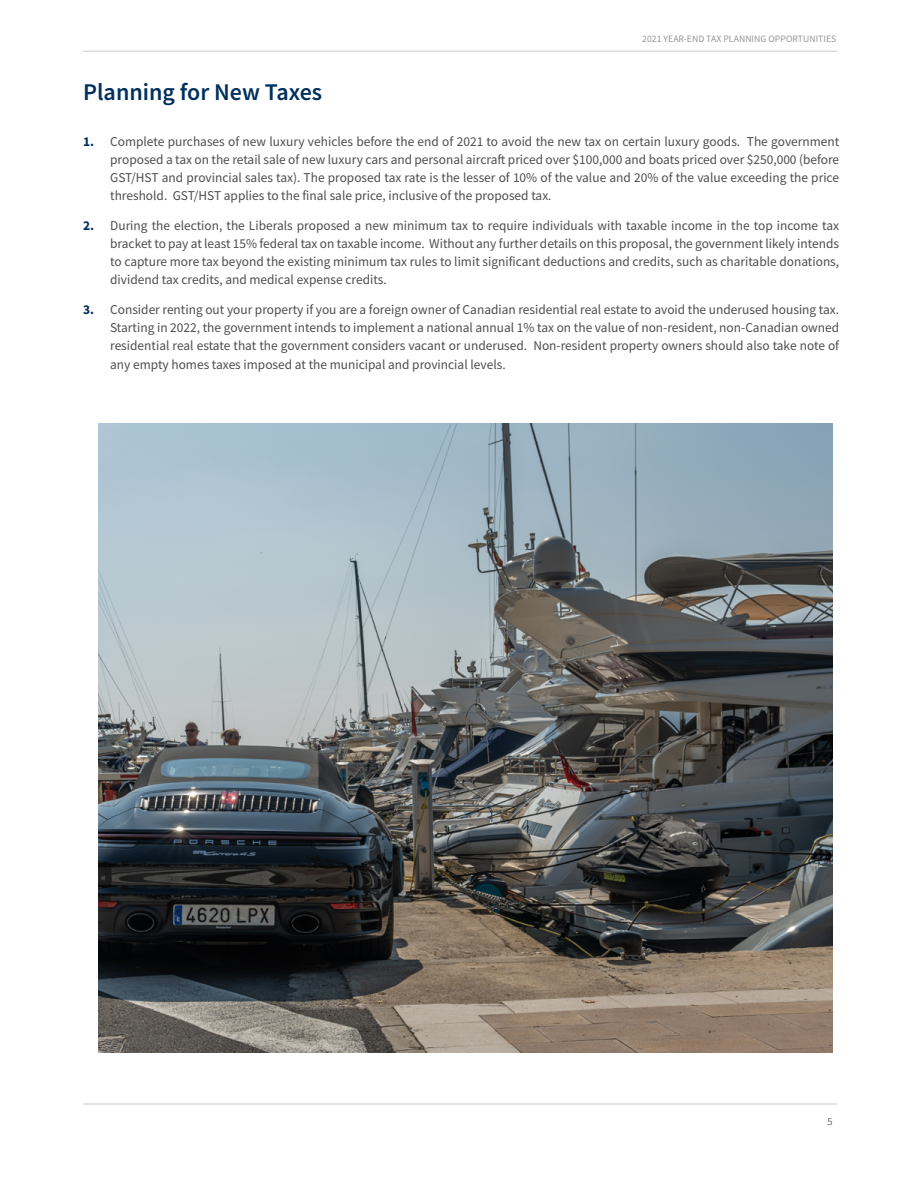
<style>
.page{position:relative;width:918px;height:1188px;background:#fff}
.page>*{position:absolute;margin:0;border:0;box-sizing:border-box;transform-origin:0 0}
.t1{font:600 24px "Source Sans Pro";color:#00305e}
.t2{font:13.5px/18px "Source Sans Pro";color:#4d4d4f;text-align:justify}
.t3{font:300 10.5px "Source Sans Pro";color:#0b0a0b}
.t4{font:9.75px "Source Sans Pro";color:#949699}
.s1{font-weight:700;color:#00305e}
</style>
<div class="page">
<hr style="left:83px;top:1104px;width:754px;height:1px;background:#c7c9cb">
<hr style="left:83px;top:51px;width:754px;height:1px;background:#c7c9cb">
<img style="left:98px;top:423px;width:734px;height:630px">
<p class="t4" style="left:642px;top:33px;width:196px">2021 YEAR-END TAX PLANNING OPPORTUNITIES</p>
<h1 class="t1" style="left:83px;top:76px;width:241px">Planning for New Taxes</h1>
<p class="t2" style="left:110px;top:132px;width:731px;text-indent:-27px"><span class="s1">1.</span> Complete purchases of new luxury vehicles before the end of 2021 to avoid the new tax on certain luxury goods. The government proposed a tax on the retail sale of new luxury cars and personal aircraft priced over $100,000 and boats priced over $250,000 (before GST/HST and provincial sales tax). The proposed tax rate is the lesser of 10% of the value and 20% of the value exceeding the price threshold. GST/HST applies to the final sale price, inclusive of the proposed tax.</p>
<p class="t2" style="left:110px;top:216px;width:731px;text-indent:-27px"><span class="s1">2.</span> During the election, the Liberals proposed a new minimum tax to require individuals with taxable income in the top income tax bracket to pay at least 15% federal tax on taxable income. Without any further details on this proposal, the government likely intends to capture more tax beyond the existing minimum tax rules to limit significant deductions and credits, such as charitable donations, dividend tax credits, and medical expense credits.</p>
<p class="t2" style="left:110px;top:300px;width:731px;text-indent:-27px"><span class="s1">3.</span> Consider renting out your property if you are a foreign owner of Canadian residential real estate to avoid the underused housing tax.<br>Starting in 2022, the government intends to implement a national annual 1% tax on the value of non-resident, non-Canadian owned residential real estate that the government considers vacant or underused. Non-resident property owners should also take note of</p>
<p class="t2" style="left:110px;top:356px;width:397px">any empty homes taxes imposed at the municipal and provincial levels.</p>
<p class="t3" style="left:827px;top:1115px;width:7px">5</p>
</div>
